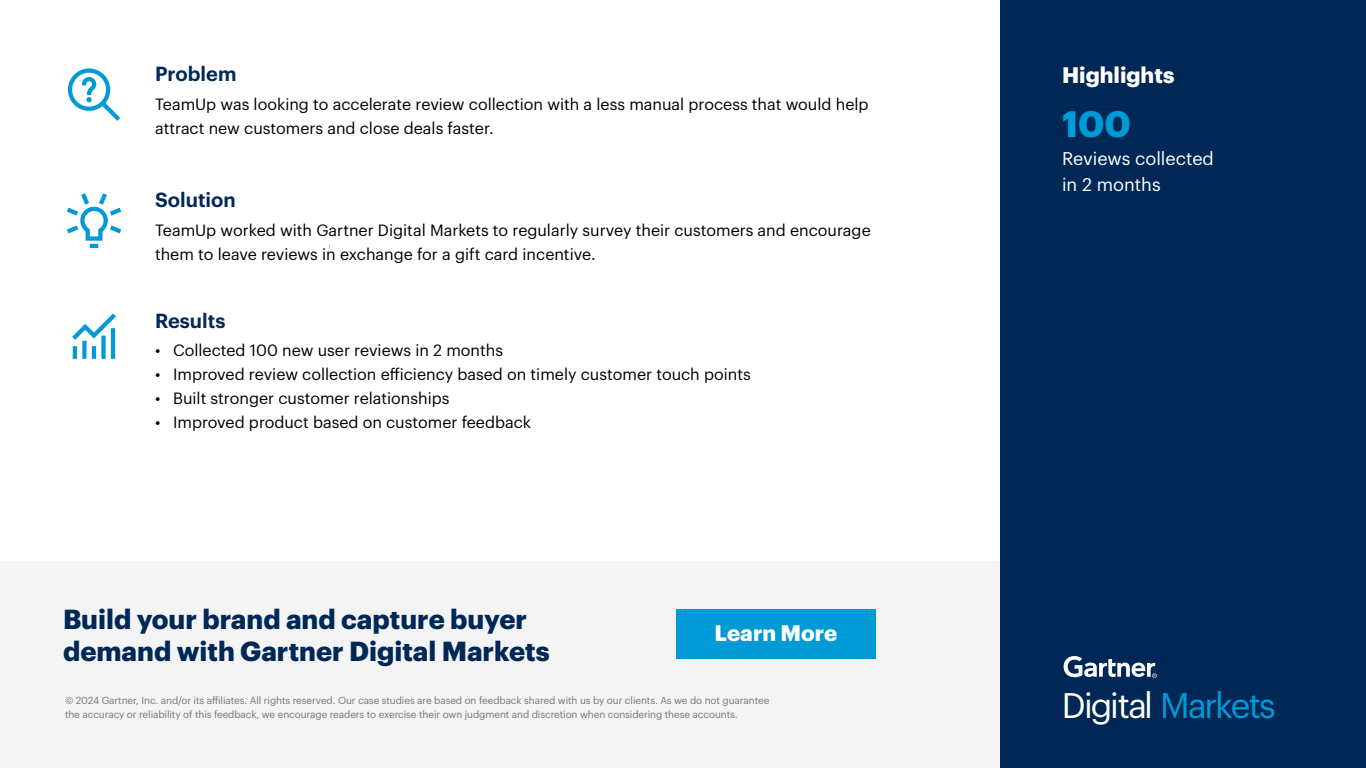
<style>
.page{position:relative;width:1366px;height:768px;background:#fff}
.page>*{position:absolute;margin:0;border:0;box-sizing:border-box;transform-origin:0 0}
.t1{font:700 36px "Graphik";color:#009ad7}
.t2{font:34.8px "Graphik";letter-spacing:-.055em;color:#fff}
.t3{font:700 27px/32px "Graphik";color:#002856}
.t4{font:700 22px "Graphik";color:#fff}
.t5{font:600 20px "Graphik";color:#002856}
.t6{font:18px/26px "Graphik";color:#fff}
.t7{font:16px/24px "Graphik";color:#000}
.t8{font:10px/14px "Graphik";letter-spacing:-.01em;color:#6f7878}
.s1{color:#009ad7}
</style>
<div class="page">
<div style="left:0;top:562px;width:1056px;height:206px;background:#f4f4f5"></div>
<div style="left:1000px;top:0;width:366px;height:768px;background:#002856"></div>
<svg style="left:1064px;top:656px;width:93px;height:22px"></svg>
<div style="left:676px;top:609px;width:200px;height:50px;background:#009ad7"></div>
<svg style="left:68px;top:68px;width:52px;height:53px"></svg>
<svg style="left:67px;top:193px;width:54px;height:55px"></svg>
<svg style="left:72px;top:313px;width:44px;height:46px"></svg>
<p class="t5" style="left:155px;top:59px;width:83px">Problem</p>
<p class="t7" style="left:155px;top:91px;width:715px">TeamUp was looking to accelerate review collection with a less manual process that would help attract new customers and close deals faster.</p>
<p class="t5" style="left:155px;top:185px;width:82px">Solution</p>
<p class="t7" style="left:155px;top:217px;width:717px">TeamUp worked with Gartner Digital Markets to regularly survey their customers and encourage them to leave reviews in exchange for a gift card incentive.</p>
<p class="t5" style="left:155px;top:305px;width:72px">Results</p>
<p class="t7" style="left:155px;top:337px;width:349px">• Collected 100 new user reviews in 2 months</p>
<p class="t7" style="left:155px;top:361px;width:597px">• Improved review collection efficiency based on timely customer touch points</p>
<p class="t7" style="left:155px;top:385px;width:296px">• Built stronger customer relationships</p>
<p class="t7" style="left:155px;top:409px;width:378px">• Improved product based on customer feedback</p>
<h3 class="t3" style="left:63px;top:601px;width:488px">Build your brand and capture buyer demand with Gartner Digital Markets</h3>
<h3 class="t4" style="left:715px;top:616px;width:124px">Learn More</h3>
<h3 class="t4" style="left:1062px;top:58px;width:114px">Highlights</h3>
<h1 class="t1" style="left:1062px;top:96px;width:70px">100</h1>
<p class="t6" style="left:1062px;top:144px;width:153px">Reviews collected in 2 months</p>
<p class="t8" style="left:65px;top:693px;width:706px">© 2024 Gartner, Inc. and/or its affiliates. All rights reserved. Our case studies are based on feedback shared with us by our clients. As we do not guarantee the accuracy or reliability of this feedback, we encourage readers to exercise their own judgment and discretion when considering these accounts.</p>
<h2 class="t2" style="left:1062px;top:679px;width:215px">Digital <span class="s1">Markets</span></h2>
</div>
